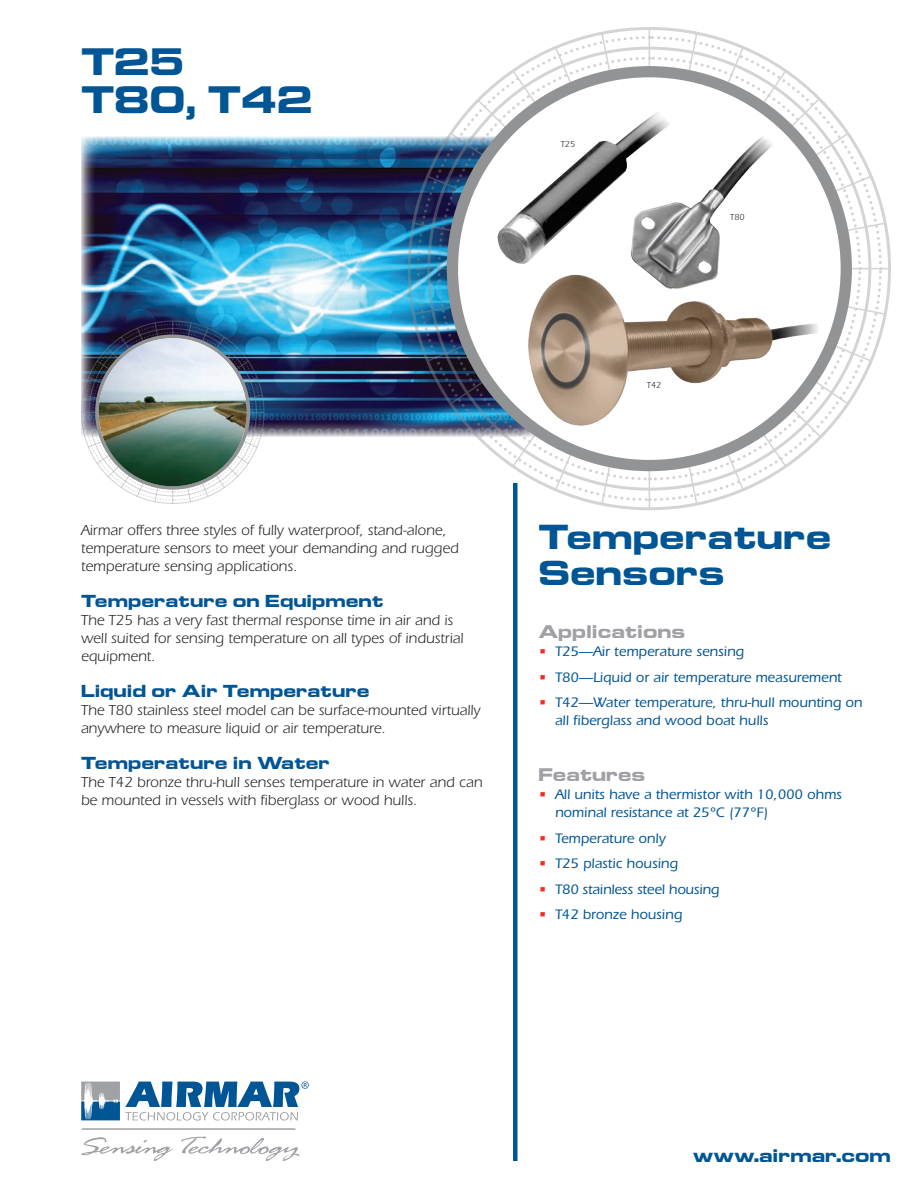
<style>
.page{position:relative;width:918px;height:1188px;background:#fff}
.page>*{position:absolute;margin:0;border:0;box-sizing:border-box;transform-origin:0 0}
.t1{font:700 33px/37.5px "Euro Technic Ext";color:#005595}
.t2{font:700 30px/36px "Euro Technic Ext";color:#005595}
.t3{font:700 15.75px "Euro Technic Ext";color:#a0a1a5}
.t4{font:700 15.75px "Euro Technic Ext";color:#005595}
.t5{font:15px/18px "ITC Eras Std";color:#231f20}
.t6{font:700 15px "Euro Technic Ext";color:#005595}
.t7{font:500 14.25px/18px "ITC Eras Std";color:#005595}
.t8{font:9px "ITC Eras Std";color:#231f20}
.s1{font-size:28.5px}
.s2{color:#ee2e22}
</style>
<div class="page">
<img style="left:81px;top:136px;width:334px;height:300px">
<svg style="left:699px;top:318px;width:184px;height:185px"></svg>
<svg style="left:699px;top:35px;width:184px;height:187px"></svg>
<svg style="left:415px;top:35px;width:185px;height:187px"></svg>
<svg style="left:415px;top:316px;width:185px;height:187px"></svg>
<hr style="left:649px;top:28px;width:1px;height:481px;background:#919395">
<hr style="left:409px;top:268px;width:481px;height:1px;background:#919395">
<svg style="left:476px;top:98px;width:347px;height:341px"></svg>
<svg style="left:426px;top:175px;width:447px;height:188px"></svg>
<img style="left:449px;top:131px;width:401px;height:275px">
<img style="left:412px;top:222px;width:474px;height:94px">
<svg style="left:554px;top:46px;width:191px;height:446px"></svg>
<svg style="left:511px;top:69px;width:276px;height:399px"></svg>
<svg style="left:600px;top:31px;width:99px;height:476px"></svg>
<div style="left:447px;top:66px;width:405px;height:405px;background:#919395;border-radius:50%"></div>
<div style="left:513px;top:483px;width:5px;height:678px;background:#005595"></div>
<svg style="left:81px;top:1137px;width:92px;height:24px"></svg>
<svg style="left:181px;top:1136px;width:118px;height:25px"></svg>
<svg style="left:81px;top:1081px;width:228px;height:40px"></svg>
<hr style="left:82px;top:1128px;width:213px;height:2px;background:#a0a1a5">
<hr style="left:172px;top:321px;width:1px;height:182px;background:#919395">
<hr style="left:81px;top:412px;width:183px;height:1px;background:#919395">
<img style="left:82px;top:322px;width:181px;height:181px">
<svg style="left:95px;top:334px;width:155px;height:156px;background:#8e9294"></svg>
<div style="left:458px;top:77px;width:383px;height:383px;background:#fff;border-radius:50%"></div>
<img style="left:502px;top:255px;width:339px;height:196px">
<img style="left:497px;top:105px;width:161px;height:171px">
<img style="left:606px;top:114px;width:183px;height:184px">
<img style="left:99px;top:338px;width:148px;height:148px;border-radius:74px">
<h1 class="t1" style="left:81px;top:43px;width:233px">T25<br>T80<span class="s1">,</span> T42</h1>
<p class="t8" style="left:561px;top:139px;width:16px">T25</p>
<p class="t8" style="left:730px;top:212px;width:16px">T80</p>
<p class="t5" style="left:81px;top:521px;width:380px">Airmar offers three styles of fully waterproof, stand-alone, temperature sensors to meet your demanding and rugged temperature sensing applications.</p>
<p class="t6" style="left:81px;top:590px;width:304px">Temperature on Equipment</p>
<p class="t5" style="left:81px;top:611px;width:384px">The T25 has a very fast thermal response time in air and is well suited for sensing temperature on all types of industrial equipment.</p>
<p class="t6" style="left:81px;top:680px;width:290px">Liquid or Air Temperature</p>
<p class="t5" style="left:81px;top:701px;width:401px">The T80 stainless steel model can be surface-mounted virtually anywhere to measure liquid or air temperature.</p>
<p class="t6" style="left:81px;top:752px;width:250px">Temperature in Water</p>
<p class="t5" style="left:81px;top:773px;width:403px">The T42 bronze thru-hull senses temperature in water and can be mounted in vessels with fiberglass or wood hulls.</p>
<p class="t8" style="left:647px;top:380px;width:16px">T42</p>
<h2 class="t2" style="left:538px;top:518px;width:295px">Temperature<br>Sensors</h2>
<p class="t3" style="left:538px;top:621px;width:148px">Applications</p>
<p class="t7" style="left:538px;top:643px;width:207px"><span class="s2">•</span> T25—Air temperature sensing</p>
<p class="t7" style="left:538px;top:668px;width:305px"><span class="s2">•</span> T80—Liquid or air temperature measurement</p>
<p class="t7" style="left:555px;top:694px;width:309px;text-indent:-17px"><span class="s2">•</span> T42—Water temperature, thru-hull mounting on all fiberglass and wood boat hulls</p>
<p class="t3" style="left:538px;top:764px;width:108px">Features</p>
<p class="t7" style="left:555px;top:786px;width:288px;text-indent:-17px"><span class="s2">•</span> All units have a thermistor with 10,000 ohms nominal resistance at 25°C (77°F)</p>
<p class="t7" style="left:538px;top:829px;width:129px"><span class="s2">•</span> Temperature only</p>
<p class="t7" style="left:538px;top:855px;width:141px"><span class="s2">•</span> T25 plastic housing</p>
<p class="t7" style="left:538px;top:880px;width:183px"><span class="s2">•</span> T80 stainless steel housing</p>
<p class="t7" style="left:538px;top:906px;width:145px"><span class="s2">•</span> T42 bronze housing</p>
<p class="t4" style="left:693px;top:1145px;width:200px">www.airmar.com</p>
</div>
